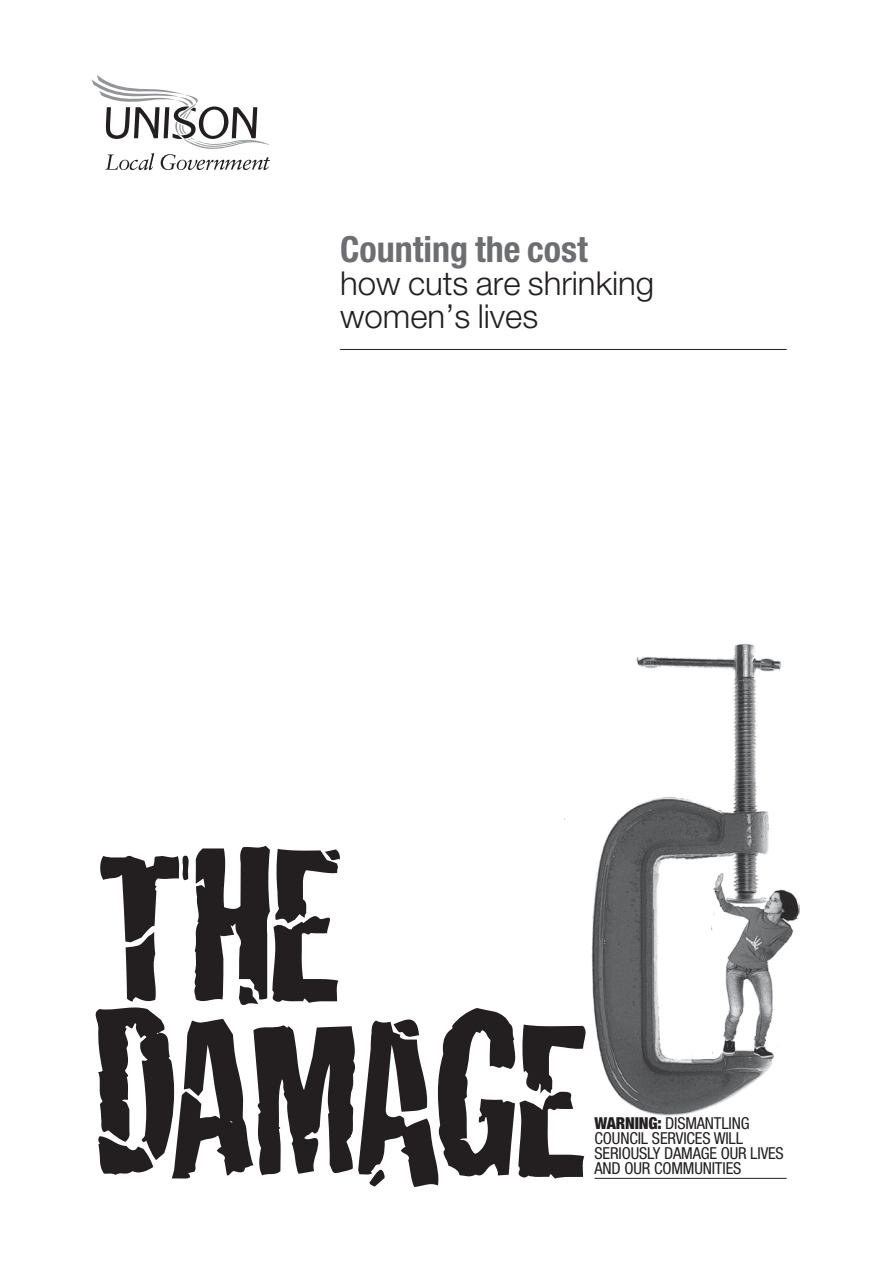
<style>
.page{position:relative;width:893px;height:1263px;background:#fff}
.page>*{position:absolute;margin:0;border:0;box-sizing:border-box;transform-origin:0 0}
.Level_1_head{font:700 condensed 36px "Helvetica Neue";color:#6d6e71}
.Level_1_head_rom{font:300 33px/33px "Helvetica Neue";color:#231f20}
.t1{font:condensed 16.5px/15px "Helvetica Neue";letter-spacing:-.01em;color:#231f20}
.s1{font-weight:900}
</style>
<div class="page">
<img style="left:564px;top:643px;width:235px;height:473px">
<svg style="left:91px;top:75px;width:179px;height:95px"></svg>
<hr style="left:595px;top:1178px;width:192px;height:1px;background:#231f20">
<svg style="left:96px;top:846px;width:489px;height:341px"></svg>
<hr style="left:340px;top:349px;width:447px;height:1px;background:#231f20">
<p class="Level_1_head" style="left:340px;top:227px;width:249px">Counting the cost</p>
<p class="Level_1_head_rom" style="left:340px;top:266px;width:316px">how cuts are shrinking women’s lives</p>
<p class="t1" style="left:595px;top:1115px;width:191px"><span class="s1">WARNING:</span> DISMANTLING<br>COUNCIL SERVICES WILL<br>SERIOUSLY DAMAGE OUR LIVES<br>AND OUR COMMUNITIES</p>
</div>
